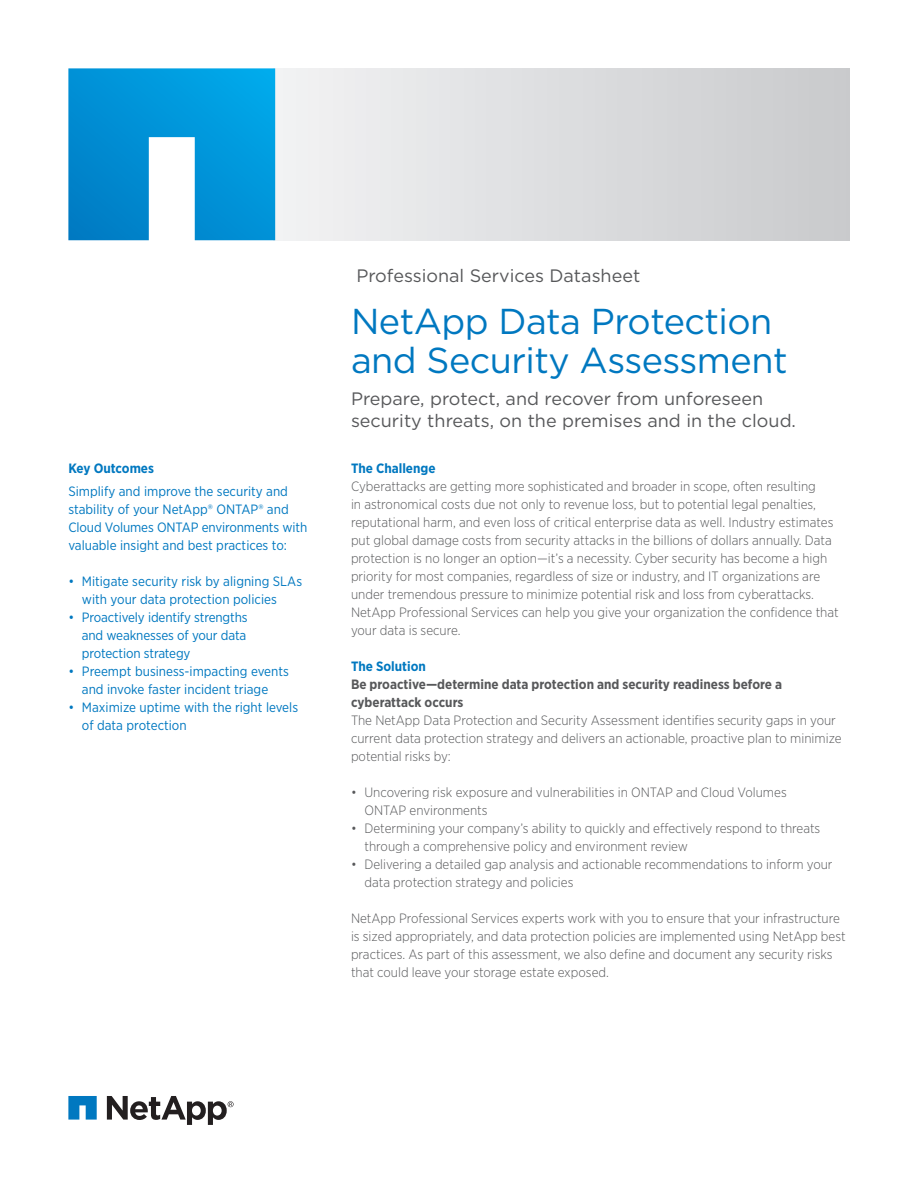
<style>
.page{position:relative;width:918px;height:1188px;background:#fff}
.page>*{position:absolute;margin:0;border:0;box-sizing:border-box;transform-origin:0 0}
.t1{font:36px/39px "Gotham";letter-spacing:-.015em;color:#0078c0}
.Subtitle{font:18px/22.5px "Gotham";color:#57585a}
.Body{font:300 13.5px/18px "Gotham Narrow";color:#57585a}
.Benefits_Body{font:13.5px/18px "Gotham Narrow";color:#0078c0}
.Body_Head_L2{font:700 13.5px/18px "Gotham Narrow";color:#57585a}
.Body_Head_L1{font:700 13.5px "Gotham Narrow";color:#0078c0}
.Benefits_Head_L1{font:700 13.5px "Gotham Narrow";color:#0078c0}
</style>
<div class="page">
<div style="left:273px;top:68px;width:577px;height:172px;background:linear-gradient(to right,#f1f2f4,#c9cacc)"></div>
<svg style="left:68px;top:68px;width:207px;height:172px;background:#22a1dc"></svg>
<svg style="left:68px;top:1096px;width:29px;height:24px"></svg>
<svg style="left:107px;top:1096px;width:127px;height:29px"></svg>
<p class="Benefits_Head_L1" style="left:68px;top:460px;width:87px">Key Outcomes</p>
<p class="Benefits_Body" style="left:68px;top:482px;width:240px">Simplify and improve the security and stability of your NetApp® ONTAP® and Cloud Volumes ONTAP environments with valuable insight and best practices to:</p>
<p class="Benefits_Body" style="left:82px;top:572px;width:222px;text-indent:-14px">• Mitigate security risk by aligning SLAs with your data protection policies</p>
<p class="Benefits_Body" style="left:82px;top:608px;width:167px;text-align:justify;text-indent:-14px">• Proactively identify strengths and weaknesses of your data protection strategy</p>
<p class="Benefits_Body" style="left:68px;top:662px;width:222px;text-align:center">• Preempt business-impacting events and invoke faster incident triage</p>
<p class="Benefits_Body" style="left:82px;top:698px;width:218px;text-indent:-14px">• Maximize uptime with the right levels of data protection</p>
<h2 class="Subtitle" style="left:356px;top:264px;width:285px">Professional Services Datasheet</h2>
<p class="t1" style="left:351px;top:301px;width:438px">NetApp Data Protection and Security Assessment</p>
<p class="Subtitle" style="left:351px;top:387px;width:447px">Prepare, protect, and recover from unforeseen security threats, on the premises and in the cloud.</p>
<p class="Body_Head_L1" style="left:351px;top:460px;width:86px">The Challenge</p>
<p class="Body" style="left:351px;top:477px;width:489px">Cyberattacks are getting more sophisticated and broader in scope, often resulting<br>in astronomical costs due not only to revenue loss, but to potential legal penalties, reputational harm, and even loss of critical enterprise data as well. Industry estimates put global damage costs from security attacks in the billions of dollars annually. Data protection is no longer an option—it’s a necessity. Cyber security has become a high priority for most companies, regardless of size or industry, and IT organizations are under tremendous pressure to minimize potential risk and loss from cyberattacks.<br>NetApp Professional Services can help you give your organization the confidence that your data is secure.</p>
<p class="Body_Head_L1" style="left:351px;top:658px;width:76px">The Solution</p>
<p class="Body_Head_L2" style="left:351px;top:675px;width:433px">Be proactive—determine data protection and security readiness before a cyberattack occurs</p>
<p class="Body" style="left:351px;top:711px;width:492px">The NetApp Data Protection and Security Assessment identifies security gaps in your current data protection strategy and delivers an actionable, proactive plan to minimize potential risks by:</p>
<p class="Body" style="left:364px;top:783px;width:424px;text-indent:-14px">• Uncovering risk exposure and vulnerabilities in ONTAP and Cloud Volumes<br>ONTAP environments</p>
<p class="Body" style="left:364px;top:819px;width:457px;text-indent:-14px">• Determining your company’s ability to quickly and effectively respond to threats through a comprehensive policy and environment review</p>
<p class="Body" style="left:364px;top:855px;width:470px;text-indent:-14px">• Delivering a detailed gap analysis and actionable recommendations to inform your data protection strategy and policies</p>
<p class="Body" style="left:351px;top:909px;width:496px">NetApp Professional Services experts work with you to ensure that your infrastructure is sized appropriately, and data protection policies are implemented using NetApp best practices. As part of this assessment, we also define and document any security risks that could leave your storage estate exposed.</p>
</div>
